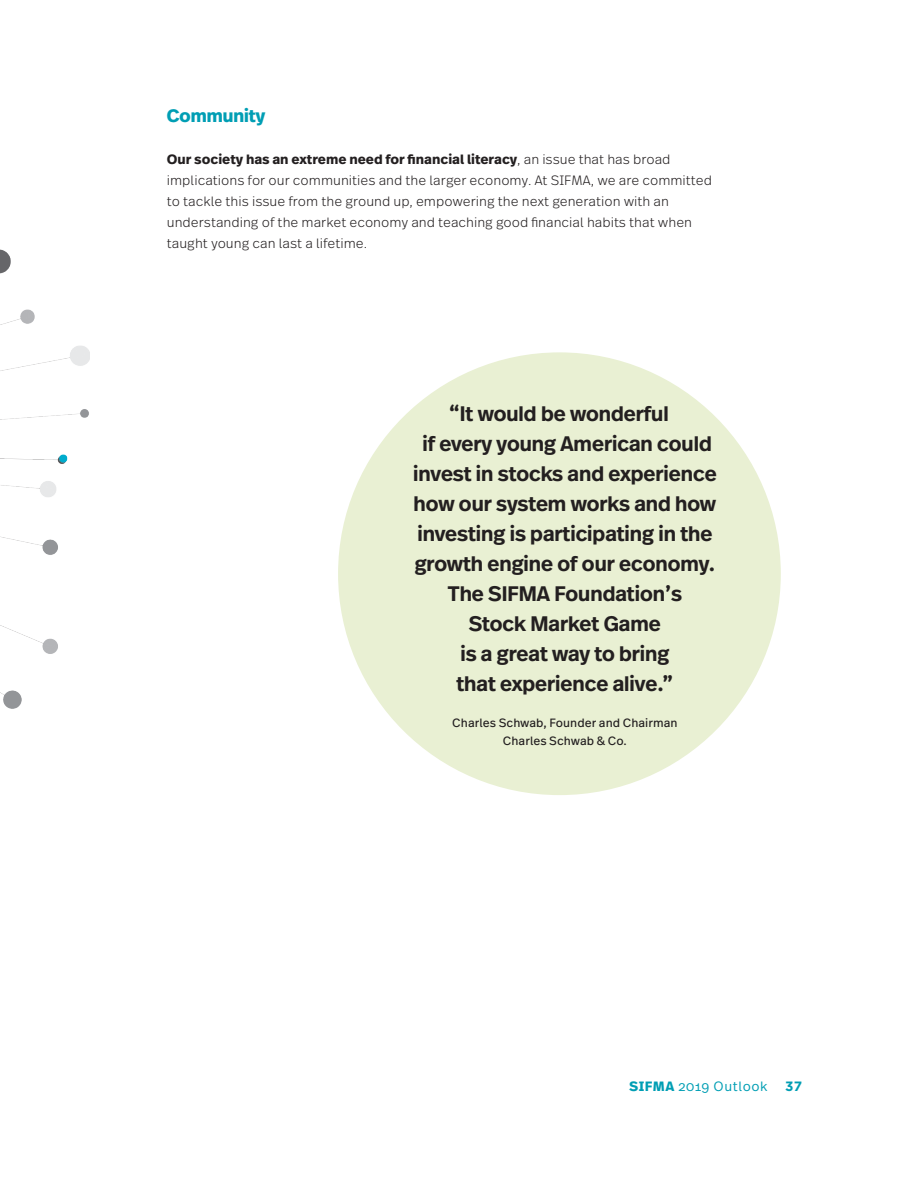
<style>
.page{position:relative;width:918px;height:1188px;background:#fff}
.page>*{position:absolute;margin:0;border:0;box-sizing:border-box;transform-origin:0 0}
.t1{font:600 21px/30px "Real Head Pro";color:#231f20;text-align:center}
.chapter_sub-color{font:700 18px "Real Head Pro";color:#009eb4}
.body_copy{font:300 13.5px/21px "Real Text Pro";color:#231f20}
.t2{font:300 13.5px "Real Text Pro";letter-spacing:.04em;color:#009eb4}
.t3{font:700 13.5px "Gotham";color:#009eb4}
.Quote_-_person{font:12px/18px "Real Text Pro";color:#231f20;text-align:center}
.s1{font-weight:700}
</style>
<div class="page">
<img style="left:0;top:249px;width:88px;height:460px">
<div style="left:338px;top:352px;width:443px;height:443px;background:#e9f0d3;border-radius:50%"></div>
<p class="chapter_sub-color" style="left:167px;top:103px;width:100px">Community</p>
<p class="body_copy" style="left:167px;top:149px;width:547px"><span class="s1">Our society has an extreme need for financial literacy</span>, an issue that has broad implications for our communities and the larger economy. At SIFMA, we are committed to tackle this issue from the ground up, empowering the next generation with an understanding of the market economy and teaching good financial habits that when taught young can last a lifetime.</p>
<p class="t1" style="left:413px;top:399px;width:305px">“It would be wonderful<br>if every young American could invest in stocks and experience how our system works and how investing is participating in the growth engine of our economy.<br>The SIFMA Foundation’s<br>Stock Market Game<br>is a great way to bring<br>that experience alive.”</p>
<p class="Quote_-_person" style="left:452px;top:714px;width:227px">Charles Schwab, Founder and Chairman<br>Charles Schwab &amp; Co.</p>
<p class="t2" style="left:629px;top:1077px;width:140px"><span class="s1">SIFMA</span> 2019 Outlook</p>
<p class="t3" style="left:785px;top:1078px;width:19px">37</p>
</div>
